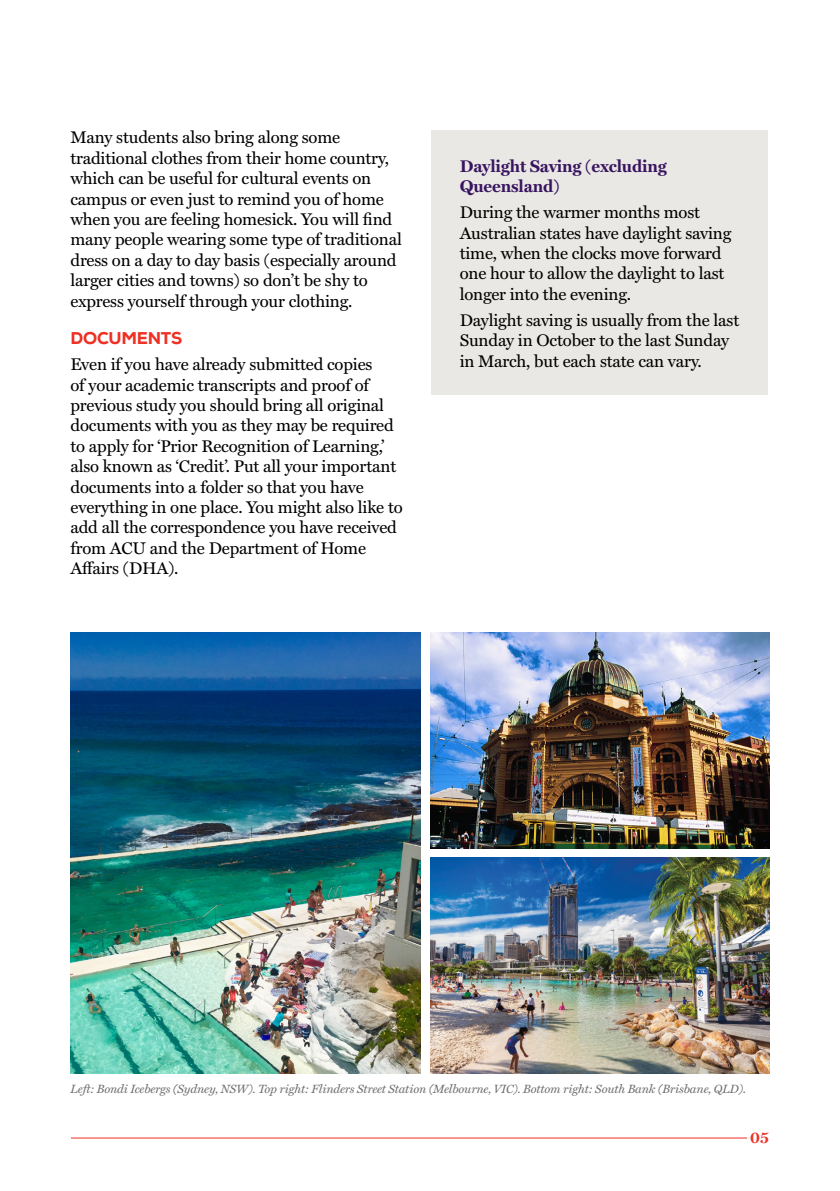
<style>
.page{position:relative;width:840px;height:1191px;background:#fff}
.page>*{position:absolute;margin:0;border:0;box-sizing:border-box;transform-origin:0 0}
.t1{font:17px/20.4px "Miller Text";letter-spacing:-.01em;color:#000}
.t2{font:700 17px/20.4px "Miller Text";letter-spacing:-.01em;color:#381460}
.t3{font:800 17px "Nexa";letter-spacing:-.015em;color:#ee3124}
.t4{font:700 15px "Miller Text";color:#ee3124}
.t5{font:italic 12px "Miller Text";letter-spacing:-.01em;color:#6d6e71}
</style>
<div class="page">
<hr style="left:71px;top:1137px;width:675px;height:1px;background:#ee3124">
<div style="left:431px;top:130px;width:336px;height:265px;background:#eae8e4"></div>
<img style="left:430px;top:632px;width:338px;height:216px">
<img style="left:430px;top:857px;width:338px;height:216px">
<img style="left:70px;top:632px;width:350px;height:441px">
<p class="t1" style="left:70px;top:126px;width:333px">Many students also bring along some traditional clothes from their home country, which can be useful for cultural events on campus or even just to remind you of home when you are feeling homesick. You will find many people wearing some type of traditional dress on a day to day basis (especially around larger cities and towns) so don’t be shy to express yourself through your clothing.</p>
<p class="t3" style="left:71px;top:327px;width:113px">DOCUMENTS</p>
<p class="t1" style="left:70px;top:353px;width:333px">Even if you have already submitted copies<br>of your academic transcripts and proof of previous study you should bring all original documents with you as they may be required to apply for ‘Prior Recognition of Learning,’ also known as ‘Credit’. Put all your important documents into a folder so that you have everything in one place. You might also like to add all the correspondence you have received from ACU and the Department of Home Affairs (DHA).</p>
<p class="t2" style="left:459px;top:155px;width:208px">Daylight Saving (excluding<br>Queensland)</p>
<p class="t1" style="left:459px;top:201px;width:273px">During the warmer months most Australian states have daylight saving time, when the clocks move forward one hour to allow the daylight to last longer into the evening.</p>
<p class="t1" style="left:459px;top:309px;width:281px">Daylight saving is usually from the last<br>Sunday in October to the last Sunday in March, but each state can vary.</p>
<p class="t5" style="left:70px;top:1079px;width:676px">Left: Bondi Icebergs (Sydney, NSW). Top right: Flinders Street Station (Melbourne, VIC). Bottom right: South Bank (Brisbane, QLD).</p>
<p class="t4" style="left:749px;top:1125px;width:20px">05</p>
</div>
